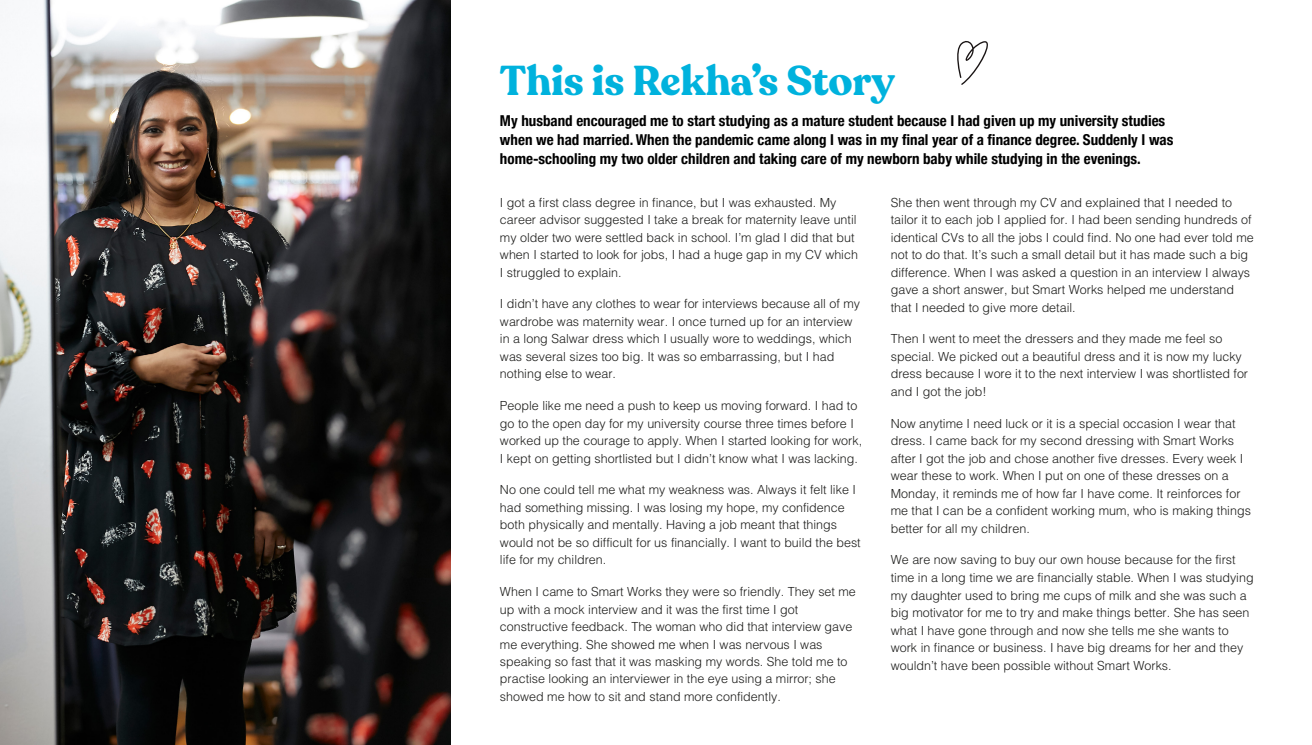
<style>
.page{position:relative;width:1312px;height:745px;background:#fff}
.page>*{position:absolute;margin:0;border:0;box-sizing:border-box;transform-origin:0 0}
.t1{font:700 41.25px "Recoleta";letter-spacing:-.005em;color:#00b2dd}
.t2{font:700 condensed 15px/18.8px "Helvetica Neue";color:#000}
.t3{font:300 12.5px/17.5px "Helvetica LT Std";color:#1d1d1b}
.t4{font:300 12.5px/17.5px "Helvetica LT Pro";color:#1d1d1b}
</style>
<div class="page">
<img style="left:0;top:0;width:450px;height:744px">
<svg style="left:957px;top:41px;width:31px;height:44px"></svg>
<h1 class="t1" style="left:500px;top:54px;width:396px">This is Rekha’s Story</h1>
<p class="t2" style="left:500px;top:110px;width:675px">My husband encouraged me to start studying as a mature student because I had given up my university studies when we had married. When the pandemic came along I was in my final year of a finance degree. Suddenly I was home-schooling my two older children and taking care of my newborn baby while studying in the evenings.</p>
<p class="t3" style="left:500px;top:193px;width:359px">I got a first class degree in finance, but I was exhausted. My career advisor suggested I take a break for maternity leave until my older two were settled back in school. I’m glad I did that but when I started to look for jobs, I had a huge gap in my CV which I struggled to explain.</p>
<p class="t3" style="left:500px;top:295px;width:361px">I didn’t have any clothes to wear for interviews because all of my wardrobe was maternity wear. I once turned up for an interview in a long Salwar dress which I usually wore to weddings, which was several sizes too big. It was so embarrassing, but I had nothing else to wear.</p>
<p class="t3" style="left:500px;top:396px;width:363px">People like me need a push to keep us moving forward. I had to go to the open day for my university course three times before I worked up the courage to apply. When I started looking for work, I kept on getting shortlisted but I didn’t know what I was lacking.</p>
<p class="t3" style="left:500px;top:480px;width:362px">No one could tell me what my weakness was. Always it felt like I had something missing. I was losing my hope, my confidence both physically and mentally. Having a job meant that things would not be so difficult for us financially. I want to build the best life for my children.</p>
<p class="t3" style="left:500px;top:582px;width:357px">When I came to Smart Works they were so friendly. They set me up with a mock interview and it was the first time I got constructive feedback. The woman who did that interview gave me everything. She showed me when I was nervous I was speaking so fast that it was masking my words. She told me to practise looking an interviewer in the eye using a mirror; she</p>
<p class="t3" style="left:500px;top:687px;width:282px">showed me how to sit and stand more confidently.</p>
<p class="t4" style="left:890px;top:193px;width:364px">She then went through my CV and explained that I needed to tailor it to each job I applied for. I had been sending hundreds of identical CVs to all the jobs I could find. No one had ever told me not to do that. It’s such a small detail but it has made such a big difference. When I was asked a question in an interview I always gave a short answer, but Smart Works helped me understand that I needed to give more detail.</p>
<p class="t4" style="left:890px;top:330px;width:359px">Then I went to meet the dressers and they made me feel so special. We picked out a beautiful dress and it is now my lucky dress because I wore it to the next interview I was shortlisted for and I got the job!</p>
<p class="t4" style="left:890px;top:414px;width:361px">Now anytime I need luck or it is a special occasion I wear that dress. I came back for my second dressing with Smart Works after I got the job and chose another five dresses. Every week I wear these to work. When I put on one of these dresses on a Monday, it reminds me of how far I have come. It reinforces for me that I can be a confident working mum, who is making things better for all my children.</p>
<p class="t4" style="left:890px;top:550px;width:364px">We are now saving to buy our own house because for the first time in a long time we are financially stable. When I was studying my daughter used to bring me cups of milk and she was such a big motivator for me to try and make things better. She has seen what I have gone through and now she tells me she wants to work in finance or business. I have big dreams for her and they wouldn’t have been possible without Smart Works.</p>
</div>
